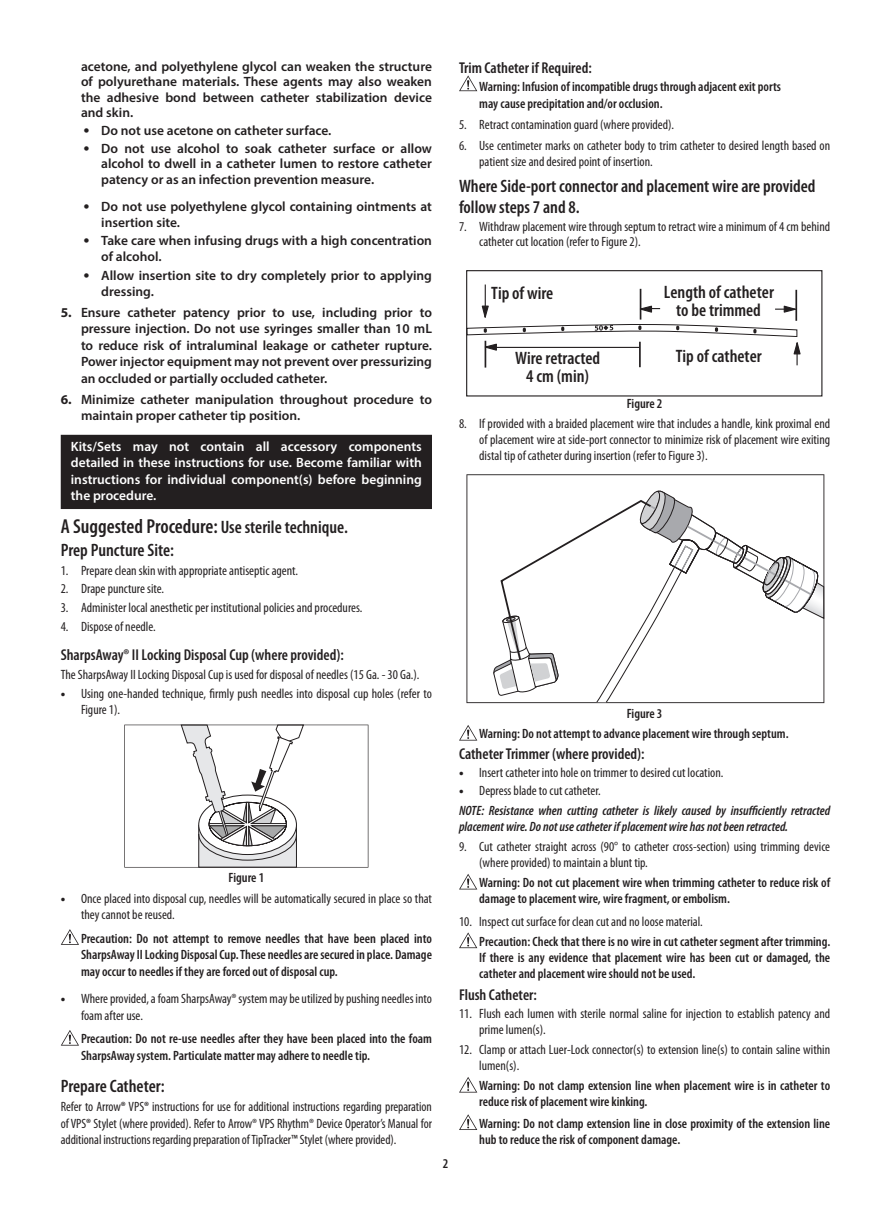
<style>
.page{position:relative;width:891px;height:1215px;background:#fff}
.page>*{position:absolute;margin:0;border:0;box-sizing:border-box;transform-origin:0 0}
.t1{font:600 condensed 20.25px "Myriad Pro";color:#231f20}
.t2{font:600 condensed 18px/18px "Myriad Pro";color:#231f20;text-align:center}
.t3{font:600 condensed 15.75px "Myriad Pro";color:#231f20}
.t4{font:condensed 13.5px/15.8px "Myriad Pro";color:#231f20}
.t5{font:600 condensed 13.5px/15.8px "Myriad Pro";color:#231f20}
.t6{font:600 13.5px/16.7px "Myriad Pro";color:#231f20}
.t7{font:italic 600 condensed 13.5px/20.2px "Myriad Pro";color:#231f20}
.t8{font:600 13.5px/16.7px "Myriad Pro";color:#fff;text-align:justify}
.s1{font-family:"Letter Gothic Std";font-weight:400;font-size:18px}
.s2{font-weight:700}
.s3{font-size:18px}
.s4{font-weight:700;font-stretch:normal}
.s5{font-weight:600}
.s6{font-weight:700;font-style:normal;font-stretch:normal}
.s7{font-weight:400;font-style:normal}
</style>
<div class="page">
<div style="left:61px;top:435px;width:371px;height:74px;background:#231f20"></div>
<svg style="left:124px;top:725px;width:244px;height:143px"></svg>
<svg style="left:61px;top:929px;width:18px;height:16px"></svg>
<svg style="left:61px;top:1030px;width:18px;height:16px"></svg>
<svg style="left:459px;top:75px;width:18px;height:16px"></svg>
<hr style="left:640px;top:289px;width:1px;height:31px;background:#231f20">
<hr style="left:795px;top:290px;width:2px;height:31px;background:#231f20">
<div style="left:466px;top:270px;width:356px;height:127px;border:1px solid #231f20"></div>
<hr style="left:485px;top:285px;width:1px;height:32px;background:#231f20">
<svg style="left:466px;top:305px;width:335px;height:63px"></svg>
<svg style="left:466px;top:474px;width:358px;height:229px"></svg>
<svg style="left:493px;top:490px;width:331px;height:213px"></svg>
<svg style="left:459px;top:725px;width:18px;height:16px"></svg>
<svg style="left:459px;top:874px;width:18px;height:15px"></svg>
<svg style="left:459px;top:932px;width:18px;height:16px"></svg>
<svg style="left:459px;top:1077px;width:18px;height:16px"></svg>
<svg style="left:459px;top:1114px;width:18px;height:16px"></svg>
<p class="t6" style="left:81px;top:58px;width:353px;line-height:15.5px;text-align:justify">acetone, and polyethylene glycol can weaken the structure of polyurethane materials. These agents may also weaken the adhesive bond between catheter stabilization device and skin.</p>
<p class="t6" style="left:81px;top:122px;width:252px"><span class="s1">•</span> Do not use acetone on catheter surface.</p>
<p class="t6" style="left:101px;top:140px;width:332px;line-height:15.8px;text-align:justify;text-indent:-20px"><span class="s1">•</span> Do not use alcohol to soak catheter surface or allow alcohol to dwell in a catheter lumen to restore catheter patency or as an infection prevention measure.</p>
<p class="t6" style="left:101px;top:198px;width:332px;line-height:16px;text-indent:-20px"><span class="s1">•</span> Do not use polyethylene glycol containing ointments at insertion site.</p>
<p class="t6" style="left:101px;top:233px;width:332px;line-height:16px;text-indent:-20px"><span class="s1">•</span> Take care when infusing drugs with a high concentration of alcohol.</p>
<p class="t6" style="left:101px;top:267px;width:332px;line-height:16px;text-indent:-20px"><span class="s1">•</span> Allow insertion site to dry completely prior to applying dressing.</p>
<p class="t6" style="left:81px;top:303px;width:353px;text-align:justify;text-indent:-20px"><span class="s2">5.</span> Ensure catheter patency prior to use, including prior to pressure injection. Do not use syringes smaller than 10 mL to reduce risk of intraluminal leakage or catheter rupture.<br>Power injector equipment may not prevent over pressurizing an occluded or partially occluded catheter.</p>
<p class="t6" style="left:81px;top:391px;width:353px;text-indent:-20px"><span class="s2">6.</span> Minimize catheter manipulation throughout procedure to maintain proper catheter tip position.</p>
<p class="t8" style="left:71px;top:437px;width:353px">Kits/Sets may not contain all accessory components detailed in these instructions for use. Become familiar with instructions for individual component(s) before beginning the procedure.</p>
<h1 class="t1" style="left:61px;top:513px;width:289px">A Suggested Procedure: <span class="s3">Use sterile technique.</span></h1>
<h2 class="t2" style="left:61px;top:541px;width:115px">Prep Puncture Site:</h2>
<p class="t4" style="left:61px;top:562px;width:239px">1. Prepare clean skin with appropriate antiseptic agent.</p>
<p class="t4" style="left:61px;top:581px;width:105px">2. Drape puncture site.</p>
<p class="t4" style="left:61px;top:600px;width:303px">3. Administer local anesthetic per institutional policies and procedures.</p>
<p class="t4" style="left:61px;top:619px;width:97px">4. Dispose of needle.</p>
<p class="t3" style="left:61px;top:645px;width:285px">SharpsAway® II Locking Disposal Cup (where provided):</p>
<p class="t4" style="left:61px;top:666px;width:360px">The SharpsAway II Locking Disposal Cup is used for disposal of needles (15 Ga. - 30 Ga.).</p>
<p class="t4" style="left:81px;top:685px;width:352px;line-height:16.7px;text-indent:-20px"><span class="s4">•</span> Using one-handed technique, firmly push needles into disposal cup holes (refer to<br>Figure 1).</p>
<p class="t5" style="left:229px;top:869px;width:37px">Figure 1</p>
<p class="t4" style="left:81px;top:890px;width:353px;line-height:16.7px;text-indent:-20px"><span class="s4">•</span> Once placed into disposal cup, needles will be automatically secured in place so that they cannot be reused.</p>
<p class="t5" style="left:81px;top:930px;width:352px;line-height:16.7px;text-align:justify">Precaution: Do not attempt to remove needles that have been placed into SharpsAway II Locking Disposal Cup. These needles are secured in place. Damage may occur to needles if they are forced out of disposal cup.</p>
<p class="t4" style="left:81px;top:991px;width:352px;line-height:16.7px;text-indent:-20px"><span class="s4">•</span> Where provided, a foam SharpsAway® system may be utilized by pushing needles into foam after use.</p>
<p class="t5" style="left:81px;top:1030px;width:353px;line-height:16.7px">Precaution: Do not re-use needles after they have been placed into the foam<br>SharpsAway system. Particulate matter may adhere to needle tip.</p>
<h2 class="t2" style="left:61px;top:1077px;width:105px">Prepare Catheter:</h2>
<p class="t4" style="left:61px;top:1098px;width:373px;line-height:16.7px;text-align:justify">Refer to Arrow<span class="s5">®</span> VPS<span class="s5">®</span> instructions for use for additional instructions regarding preparation of VPS<span class="s5">®</span> Stylet (where provided). Refer to Arrow® VPS Rhythm® Device Operator’s Manual for additional instructions regarding preparation of TipTracker™ Stylet (where provided).</p>
<p class="t3" style="left:459px;top:58px;width:134px">Trim Catheter if Required:</p>
<p class="t5" style="left:479px;top:78px;width:303px;line-height:16.4px">Warning: Infusion of incompatible drugs through adjacent exit ports may cause precipitation and/or occlusion.</p>
<p class="t4" style="left:459px;top:117px;width:217px">5. Retract contamination guard (where provided).</p>
<p class="t4" style="left:479px;top:137px;width:353px;line-height:16.4px;text-indent:-20px">6. Use centimeter marks on catheter body to trim catheter to desired length based on patient size and desired point of insertion.</p>
<h2 class="t2" style="left:459px;top:175px;width:358px;line-height:20.9px;text-align:left">Where Side-port connector and placement wire are provided follow steps 7 and 8.</h2>
<p class="t4" style="left:479px;top:218px;width:353px;text-indent:-20px">7. Withdraw placement wire through septum to retract wire a minimum of 4 cm behind catheter cut location (refer to Figure 2).</p>
<h2 class="t2" style="left:491px;top:283px;width:64px">Tip of wire</h2>
<h2 class="t2" style="left:664px;top:283px;width:112px">Length of catheter to be trimmed</h2>
<h2 class="t2" style="left:515px;top:349px;width:86px">Wire retracted<br>4 cm (min)</h2>
<h2 class="t2" style="left:676px;top:347px;width:88px">Tip of catheter</h2>
<p class="t5" style="left:627px;top:395px;width:37px">Figure 2</p>
<p class="t4" style="left:479px;top:416px;width:353px;text-align:justify;text-indent:-20px">8. If provided with a braided placement wire that includes a handle, kink proximal end of placement wire at side-port connector to minimize risk of placement wire exiting distal tip of catheter during insertion (refer to Figure 3).</p>
<p class="t5" style="left:443px;top:1156px;width:7px">2</p>
<p class="t5" style="left:479px;top:703px;width:311px;line-height:20.2px;text-indent:148px">Figure 3<br>Warning: Do not attempt to advance placement wire through septum.</p>
<p class="t3" style="left:459px;top:744px;width:187px">Catheter Trimmer (where provided):</p>
<p class="t4" style="left:459px;top:764px;width:266px"><span class="s4">•</span> Insert catheter into hole on trimmer to desired cut location.</p>
<p class="t7" style="left:459px;top:780px;width:373px"><span class="s6">•</span> <span class="s7">Depress blade to cut catheter.<br></span>NOTE: Resistance when cutting catheter is likely caused by insufficiently retracted</p>
<p class="t7" style="left:459px;top:816px;width:331px">placement wire. Do not use catheter if placement wire has not been retracted.</p>
<p class="t4" style="left:479px;top:839px;width:352px;text-indent:-20px">9. Cut catheter straight across (90° to catheter cross-section) using trimming device (where provided) to maintain a blunt tip.</p>
<p class="t5" style="left:479px;top:875px;width:353px">Warning: Do not cut placement wire when trimming catheter to reduce risk of damage to placement wire, wire fragment, or embolism.</p>
<p class="t4" style="left:459px;top:913px;width:245px">10. Inspect cut surface for clean cut and no loose material.</p>
<p class="t5" style="left:479px;top:933px;width:353px;text-align:justify">Precaution: Check that there is no wire in cut catheter segment after trimming.<br>If there is any evidence that placement wire has been cut or damaged, the catheter and placement wire should not be used.</p>
<p class="t3" style="left:459px;top:985px;width:79px">Flush Catheter:</p>
<p class="t4" style="left:479px;top:1006px;width:353px;text-indent:-20px">11. Flush each lumen with sterile normal saline for injection to establish patency and prime lumen(s).</p>
<p class="t4" style="left:479px;top:1042px;width:352px;text-indent:-20px">12. Clamp or attach Luer-Lock connector(s) to extension line(s) to contain saline within lumen(s).</p>
<p class="t5" style="left:479px;top:1078px;width:352px">Warning: Do not clamp extension line when placement wire is in catheter to reduce risk of placement wire kinking.</p>
<p class="t5" style="left:479px;top:1115px;width:352px;line-height:16.4px">Warning: Do not clamp extension line in close proximity of the extension line hub to reduce the risk of component damage.</p>
</div>
